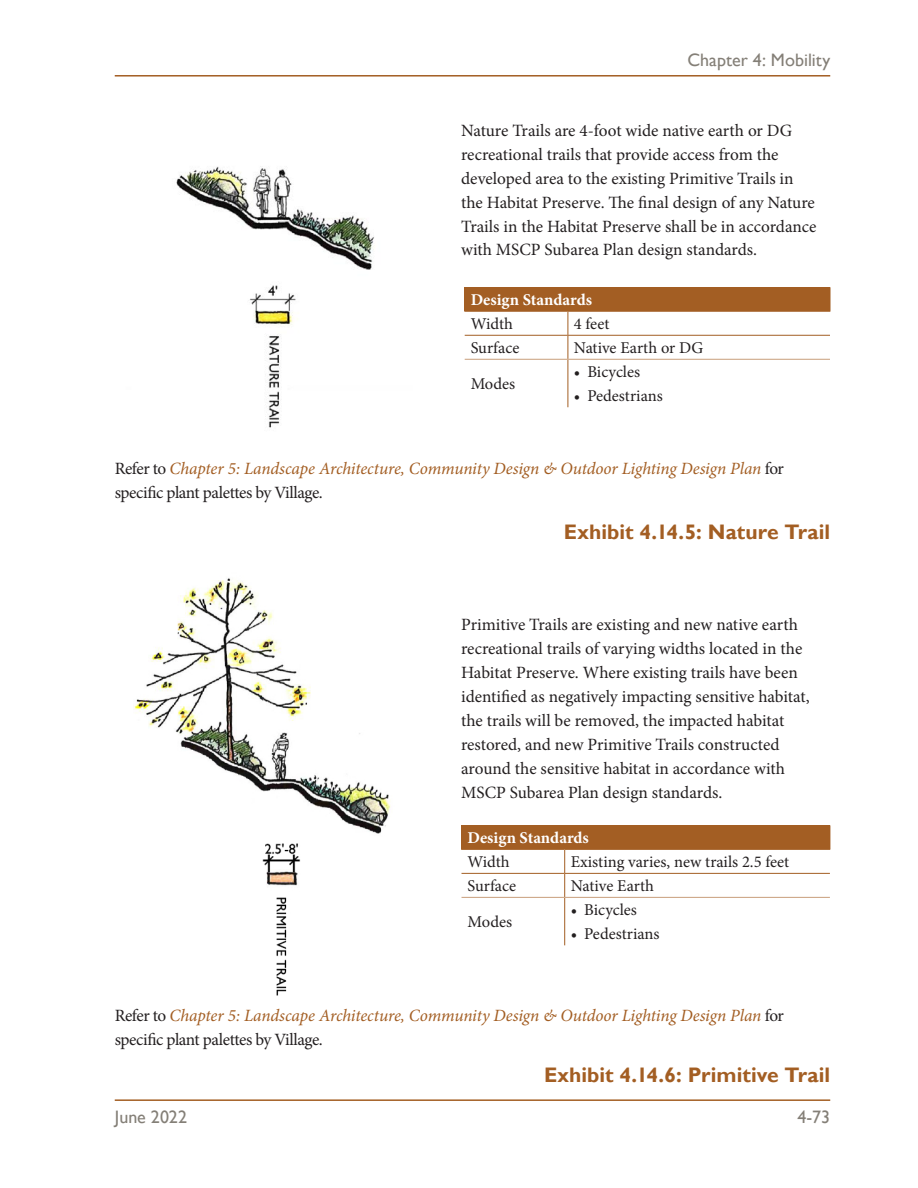
<style>
.page{position:relative;width:918px;height:1188px;background:#fff}
.page>*{position:absolute;margin:0;border:0;box-sizing:border-box;transform-origin:0 0}
.Exhibit_Title{font:700 21px "Gill Sans";color:#a35e23}
.t1{font:18px "Gill Sans";letter-spacing:.005em;color:#847f77}
.Body{font:17.25px/24px "Minion Pro";letter-spacing:-.005em;color:#231f20}
.Body-2{font:italic 17.25px/24px "Minion Pro";letter-spacing:-.01em;color:#a35e23}
.Table_Permissoin{font:16.5px "Minion Pro";color:#231f20}
.Table_Body{font:16.5px "Minion Pro";color:#231f20}
.Table_Body-2{font:700 16.5px "Minion Pro";color:#fff}
.s1{font-style:normal;color:#231f20}
</style>
<div class="page">
<hr style="left:115px;top:1099px;width:715px;height:2px;background:#a35e23">
<hr style="left:115px;top:75px;width:715px;height:2px;background:#a35e23">
<div style="left:465px;top:287px;width:365px;height:24px;background:#a35e23"></div>
<svg style="left:830px;top:287px;width:1px;height:24px"></svg>
<hr style="left:464px;top:311px;width:104px;height:1px;background:#a35e23">
<hr style="left:568px;top:311px;width:262px;height:1px;background:#a35e23">
<hr style="left:465px;top:335px;width:103px;height:1px;background:#a35e23">
<hr style="left:568px;top:335px;width:262px;height:1px;background:#a35e23">
<svg style="left:568px;top:312px;width:1px;height:47px"></svg>
<hr style="left:568px;top:360px;width:1px;height:47px;background:#a35e23">
<hr style="left:465px;top:359px;width:103px;height:1px;background:#c89e7b">
<hr style="left:568px;top:359px;width:262px;height:1px;background:#c89e7b">
<svg style="left:464px;top:287px;width:1px;height:24px"></svg>
<div style="left:462px;top:825px;width:368px;height:24px;background:#a35e23"></div>
<svg style="left:830px;top:825px;width:1px;height:24px"></svg>
<hr style="left:461px;top:849px;width:104px;height:1px;background:#a35e23">
<hr style="left:565px;top:849px;width:265px;height:1px;background:#a35e23">
<hr style="left:462px;top:873px;width:103px;height:1px;background:#a35e23">
<hr style="left:565px;top:873px;width:265px;height:1px;background:#a35e23">
<svg style="left:564px;top:850px;width:1px;height:47px"></svg>
<hr style="left:564px;top:898px;width:1px;height:47px;background:#a35e23">
<hr style="left:462px;top:897px;width:103px;height:1px;background:#c89e7b">
<hr style="left:565px;top:897px;width:265px;height:1px;background:#c89e7b">
<svg style="left:461px;top:825px;width:1px;height:24px"></svg>
<img style="left:176px;top:166px;width:198px;height:262px">
<img style="left:133px;top:578px;width:258px;height:418px">
<p class="t1" style="left:687px;top:50px;width:144px">Chapter 4: Mobility</p>
<p class="Body" style="left:461px;top:118px;width:357px">Nature Trails are 4-foot wide native earth or DG recreational trails that provide access from the developed area to the existing Primitive Trails in the Habitat Preserve. The final design of any Nature Trails in the Habitat Preserve shall be in accordance with MSCP Subarea Plan design standards.</p>
<p class="Table_Body-2" style="left:471px;top:288px;width:123px">Design Standards</p>
<p class="Table_Body" style="left:471px;top:313px;width:44px">Width</p>
<p class="Table_Permissoin" style="left:574px;top:313px;width:37px">4 feet</p>
<p class="Table_Body" style="left:471px;top:337px;width:50px">Surface</p>
<p class="Table_Permissoin" style="left:574px;top:337px;width:131px">Native Earth or DG</p>
<p class="Table_Body" style="left:471px;top:373px;width:46px">Modes</p>
<p class="Table_Permissoin" style="left:574px;top:361px;width:68px">• Bicycles</p>
<p class="Table_Permissoin" style="left:574px;top:385px;width:90px">• Pedestrians</p>
<p class="Body-2" style="left:115px;top:457px;width:671px"><span class="s1">Refer to</span> Chapter 5: Landscape Architecture, Community Design &amp; Outdoor Lighting Design Plan <span class="s1">for specific plant palettes by Village.</span></p>
<p class="Exhibit_Title" style="left:564px;top:519px;width:268px">Exhibit 4.14.5: Nature Trail</p>
<p class="Body" style="left:461px;top:612px;width:350px">Primitive Trails are existing and new native earth recreational trails of varying widths located in the Habitat Preserve. Where existing trails have been identified as negatively impacting sensitive habitat, the trails will be removed, the impacted habitat restored, and new Primitive Trails constructed around the sensitive habitat in accordance with MSCP Subarea Plan design standards.</p>
<p class="Table_Body-2" style="left:468px;top:826px;width:123px">Design Standards</p>
<p class="Table_Body" style="left:468px;top:851px;width:44px">Width</p>
<p class="Table_Permissoin" style="left:571px;top:851px;width:220px">Existing varies, new trails 2.5 feet</p>
<p class="Table_Body" style="left:468px;top:875px;width:50px">Surface</p>
<p class="Table_Permissoin" style="left:571px;top:875px;width:85px">Native Earth</p>
<p class="Table_Body" style="left:468px;top:911px;width:46px">Modes</p>
<p class="Table_Permissoin" style="left:571px;top:899px;width:68px">• Bicycles</p>
<p class="Table_Permissoin" style="left:571px;top:923px;width:90px">• Pedestrians</p>
<p class="Body-2" style="left:115px;top:1003px;width:671px"><span class="s1">Refer to</span> Chapter 5: Landscape Architecture, Community Design &amp; Outdoor Lighting Design Plan <span class="s1">for specific plant palettes by Village.</span></p>
<p class="Exhibit_Title" style="left:544px;top:1062px;width:288px">Exhibit 4.14.6: Primitive Trail</p>
<p class="t1" style="left:115px;top:1106px;width:74px">June 2022</p>
<p class="t1" style="left:797px;top:1106px;width:34px">4-73</p>
</div>
